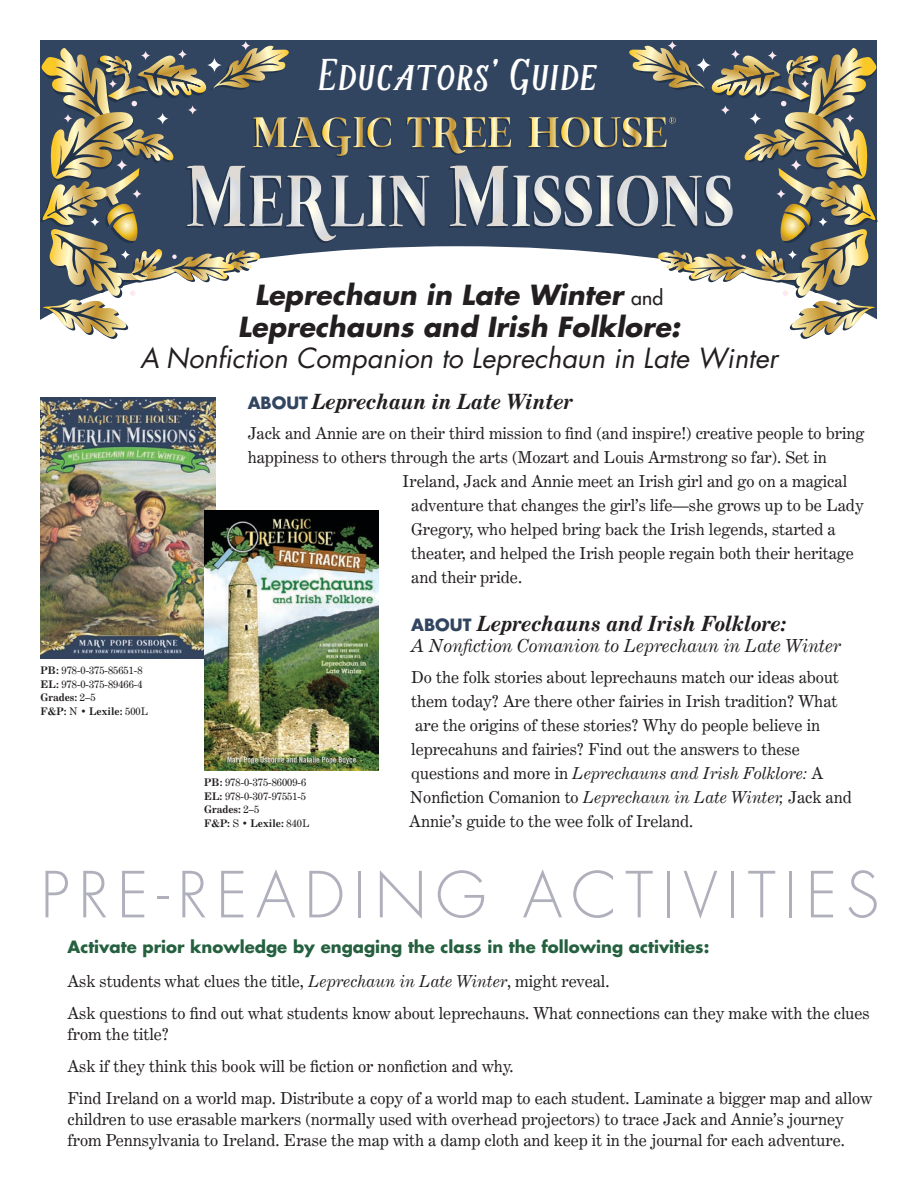
<style>
.page{position:relative;width:918px;height:1188px;background:#fff}
.page>*{position:absolute;margin:0;border:0;box-sizing:border-box;transform-origin:0 0}
.t1{font:300 61.8px "Futura";letter-spacing:.14em;color:#afb0bc}
.t2{font:43.5px "Armament";color:#fff}
.t3{font:italic 700 27px/31.2px "Futura";color:#231f20;text-align:center}
.t4{font:italic 27px "Futura";color:#231f20}
.t5{font:italic 700 21px "Century Expanded BT";color:#231f20}
.t6{font:italic 18px "Century Expanded BT";color:#231f20}
.t7{font:16.5px/31.8px "Century Expanded BT";color:#231f20}
.t8{font:700 16.5px "Futura";color:#25603f}
.t9{font:italic 16.5px "Century Expanded BT";color:#231f20}
.t10{font:10.5px/13.5px "Century Expanded BT";color:#231f20}
.s1{font-weight:400;font-style:normal;font-size:19.5px}
.s2{font-family:"Futura";font-style:normal;font-size:16.5px;color:#324560}
.s3{font-style:normal}
.s4{font-style:italic}
.s5{font-weight:700}
</style>
<div class="page">
<div style="left:40px;top:40px;width:838px;height:290px;background:#324560"></div>
<img style="left:40px;top:398px;width:175px;height:260px">
<img style="left:204px;top:510px;width:175px;height:261px">
<svg style="left:241px;top:40px;width:10px;height:11px"></svg>
<svg style="left:667px;top:40px;width:10px;height:11px"></svg>
<svg style="left:40px;top:46px;width:838px;height:293px"></svg>
<h2 class="t2" style="left:319px;top:51px;width:282px">Educators’ Guide</h2>
<h3 class="t3" style="left:238px;top:279px;width:444px">Leprechaun in Late Winter <span class="s1">and<br></span>Leprechauns and Irish Folklore:</h3>
<h3 class="t4" style="left:140px;top:341px;width:639px">A Nonfiction Companion to Leprechaun in Late Winter</h3>
<p class="t5" style="left:248px;top:388px;width:327px"><span class="s2">ABOUT</span> Leprechaun in Late Winter</p>
<p class="t7" style="left:248px;top:417px;width:618px">Jack and Annie are on their third mission to find (and inspire!) creative people to bring</p>
<p class="t7" style="left:248px;top:441px;width:581px">happiness to others through the arts (Mozart and Louis Armstrong so far). Set in</p>
<p class="t7" style="left:402px;top:465px;width:446px">Ireland, Jack and Annie meet an Irish girl and go on a magical</p>
<p class="t7" style="left:411px;top:489px;width:454px">adventure that changes the girl’s life—she grows up to be Lady</p>
<p class="t7" style="left:411px;top:513px;width:426px">Gregory, who helped bring back the Irish legends, started a</p>
<p class="t7" style="left:411px;top:537px;width:444px">theater, and helped the Irish people regain both their heritage</p>
<p class="t7" style="left:411px;top:562px;width:112px">and their pride.</p>
<p class="t5" style="left:411px;top:611px;width:377px"><span class="s2">ABOUT</span> Leprechauns and Irish Folklore:</p>
<p class="t6" style="left:411px;top:635px;width:431px">A Nonfiction Comanion to Leprechaun in Late Winter</p>
<p class="t7" style="left:411px;top:661px;width:429px">Do the folk stories about leprechauns match our ideas about</p>
<p class="t7" style="left:411px;top:685px;width:428px">them today? Are there other fairies in Irish tradition? What</p>
<p class="t7" style="left:415px;top:709px;width:406px">are the origins of these stories? Why do people believe in</p>
<p class="t7" style="left:411px;top:733px;width:390px">leprecahuns and fairies? Find out the answers to these</p>
<p class="t9" style="left:411px;top:763px;width:414px"><span class="s3">questions and more in</span> Leprechauns and Irish Folklore: <span class="s3">A</span></p>
<p class="t7" style="left:410px;top:781px;width:444px">Nonfiction Comanion to <span class="s4">Leprechaun in Late Winter,</span> Jack and</p>
<p class="t7" style="left:409px;top:805px;width:285px">Annie’s guide to the wee folk of Ireland.</p>
<h1 class="t1" style="left:40px;top:857px;width:840px">PRE-READING ACTIVITIES</h1>
<p class="t10" style="left:40px;top:663px;width:109px"><span class="s5">PB:</span> 978-0-375-85651-8<br><span class="s5">EL:</span> 978-0-375-89466-4<br><span class="s5">Grades:</span> 2–5<br><span class="s5">F&amp;P:</span> N • <span class="s5">Lexile:</span> 500L</p>
<p class="t10" style="left:204px;top:776px;width:107px"><span class="s5">PB:</span> 978-0-375-86009-6<br><span class="s5">EL:</span> 978-0-307-97551-5<br><span class="s5">Grades:</span> 2–5<br><span class="s5">F&amp;P:</span> S • <span class="s5">Lexile:</span> 840L</p>
<p class="t8" style="left:68px;top:936px;width:643px">Activate prior knowledge by engaging the class in the following activities:</p>
<p class="t7" style="left:68px;top:965px;width:804px">Ask students what clues the title, <span class="s4">Leprechaun in Late Winter</span>, might reveal.<br>Ask questions to find out what students know about leprechauns. What connections can they make with the clues</p>
<p class="t7" style="left:68px;top:1018px;width:806px">from the title?<br>Ask if they think this book will be fiction or nonfiction and why.<br>Find Ireland on a world map. Distribute a copy of a world map to each student. Laminate a bigger map and allow</p>
<p class="t7" style="left:68px;top:1108px;width:779px;line-height:21px">children to use erasable markers (normally used with overhead projectors) to trace Jack and Annie’s journey from Pennsylvania to Ireland. Erase the map with a damp cloth and keep it in the journal for each adventure.</p>
</div>
